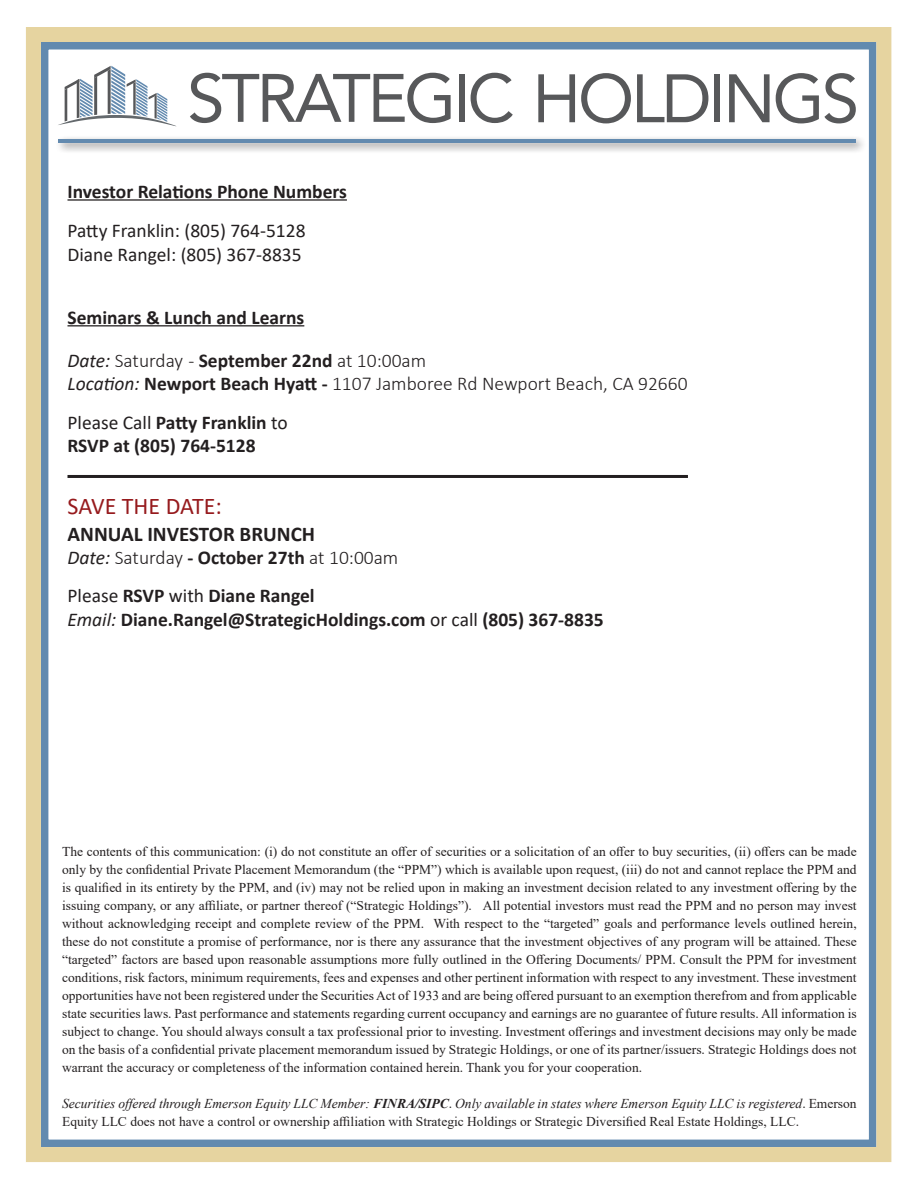
<style>
.page{position:relative;width:918px;height:1188px;background:#fff}
.page>*{position:absolute;margin:0;border:0;box-sizing:border-box;transform-origin:0 0}
.t1{font:24px "Calibri";letter-spacing:-.005em;color:#961a1d}
.t2{font:700 21px "Calibri";color:#231f20}
.t3{font:700 19.5px "Calibri";color:#231f20}
.t4{font:300 19.5px "Calibri";color:#231f20}
.t5{font:19.5px "Calibri";color:#231f20}
.t6{font:13.5px/18px "Times New Roman";color:#231f20;text-align:justify}
.s1{font-weight:400;font-style:italic}
.s2{font-weight:700}
.s3{font-weight:400}
.s4{font-style:italic}
.s5{font-weight:700;font-style:italic}
</style>
<div class="page">
<div style="left:41px;top:42px;width:835px;height:1105px;border:8px solid #628aaf"></div>
<div style="left:26px;top:27px;width:865px;height:1135px;border:15px solid #e6d4a0"></div>
<hr style="left:68px;top:199px;width:279px;height:2px;background:#231f20">
<hr style="left:68px;top:325px;width:236px;height:1px;background:#231f20">
<svg style="left:58px;top:66px;width:119px;height:61px"></svg>
<svg style="left:190px;top:73px;width:261px;height:50px"></svg>
<div style="left:459px;top:74px;width:6px;height:48px;background:#57585a"></div>
<svg style="left:471px;top:73px;width:42px;height:50px"></svg>
<svg style="left:538px;top:74px;width:37px;height:48px"></svg>
<svg style="left:581px;top:73px;width:50px;height:50px"></svg>
<svg style="left:637px;top:74px;width:71px;height:48px"></svg>
<div style="left:715px;top:74px;width:5px;height:48px;background:#57585a"></div>
<svg style="left:729px;top:74px;width:41px;height:48px"></svg>
<svg style="left:776px;top:73px;width:80px;height:50px"></svg>
<div style="left:54px;top:135px;width:814px;height:19px;background:#231f20;opacity:.75"></div>
<hr style="left:58px;top:139px;width:798px;height:3px;background:#638aaf">
<hr style="left:68px;top:475px;width:620px;height:3px;background:#231f20">
<p class="t3" style="left:68px;top:178px;width:281px">Investor Relations Phone Numbers</p>
<p class="t5" style="left:68px;top:217px;width:240px">Patty Franklin: (805) 764-5128</p>
<p class="t5" style="left:68px;top:241px;width:236px">Diane Rangel: (805) 367-8835</p>
<p class="t3" style="left:68px;top:303px;width:238px">Seminars &amp; Lunch and Learns</p>
<p class="t4" style="left:68px;top:348px;width:360px"><span class="s1">Date:</span> Saturday - <span class="s2">September 22nd</span> at 10:00am</p>
<p class="t4" style="left:68px;top:372px;width:622px"><span class="s1">Location:</span> <span class="s2">Newport Beach Hyatt -</span> 1107 Jamboree Rd Newport Beach, CA 92660</p>
<p class="t3" style="left:68px;top:408px;width:222px"><span class="s3">Please Call</span> Patty Franklin <span class="s3">to</span></p>
<p class="t3" style="left:68px;top:432px;width:190px">RSVP at (805) 764-5128</p>
<p class="t1" style="left:68px;top:489px;width:156px">SAVE THE DATE:</p>
<p class="t2" style="left:68px;top:519px;width:249px">ANNUAL INVESTOR BRUNCH</p>
<p class="t4" style="left:68px;top:545px;width:332px"><span class="s1">Date:</span> Saturday <span class="s2">- October 27th</span> at 10:00am</p>
<p class="t3" style="left:68px;top:582px;width:249px"><span class="s3">Please</span> RSVP <span class="s3">with</span> Diane Rangel</p>
<p class="t3" style="left:68px;top:606px;width:538px"><span class="s1">Email:</span> Diane.Rangel@StrategicHoldings.com <span class="s3">or call</span> (805) 367-8835</p>
<p class="t6" style="left:62px;top:842px;width:796px">The contents of this communication: (i) do not constitute an offer of securities or a solicitation of an offer to buy securities, (ii) offers can be made only by the confidential Private Placement Memorandum (the “PPM”) which is available upon request, (iii) do not and cannot replace the PPM and is qualified in its entirety by the PPM, and (iv) may not be relied upon in making an investment decision related to any investment offering by the issuing company, or any affiliate, or partner thereof (“Strategic Holdings”). All potential investors must read the PPM and no person may invest without acknowledging receipt and complete review of the PPM. With respect to the “targeted” goals and performance levels outlined herein, these do not constitute a promise of performance, nor is there any assurance that the investment objectives of any program will be attained. These “targeted” factors are based upon reasonable assumptions more fully outlined in the Offering Documents/ PPM. Consult the PPM for investment conditions, risk factors, minimum requirements, fees and expenses and other pertinent information with respect to any investment. These investment opportunities have not been registered under the Securities Act of 1933 and are being offered pursuant to an exemption therefrom and from applicable state securities laws. Past performance and statements regarding current occupancy and earnings are no guarantee of future results. All information is subject to change. You should always consult a tax professional prior to investing. Investment offerings and investment decisions may only be made on the basis of a confidential private placement memorandum issued by Strategic Holdings, or one of its partner/issuers. Strategic Holdings does not warrant the accuracy or completeness of the information contained herein. Thank you for your cooperation.</p>
<p class="t6" style="left:62px;top:1094px;width:796px"><span class="s4">Securities offered through Emerson Equity LLC Member:</span> <span class="s5">FINRA/SIPC</span>. <span class="s4">Only available in states where Emerson Equity LLC is registered</span>. Emerson<br>Equity LLC does not have a control or ownership affiliation with Strategic Holdings or Strategic Diversified Real Estate Holdings, LLC.</p>
</div>
